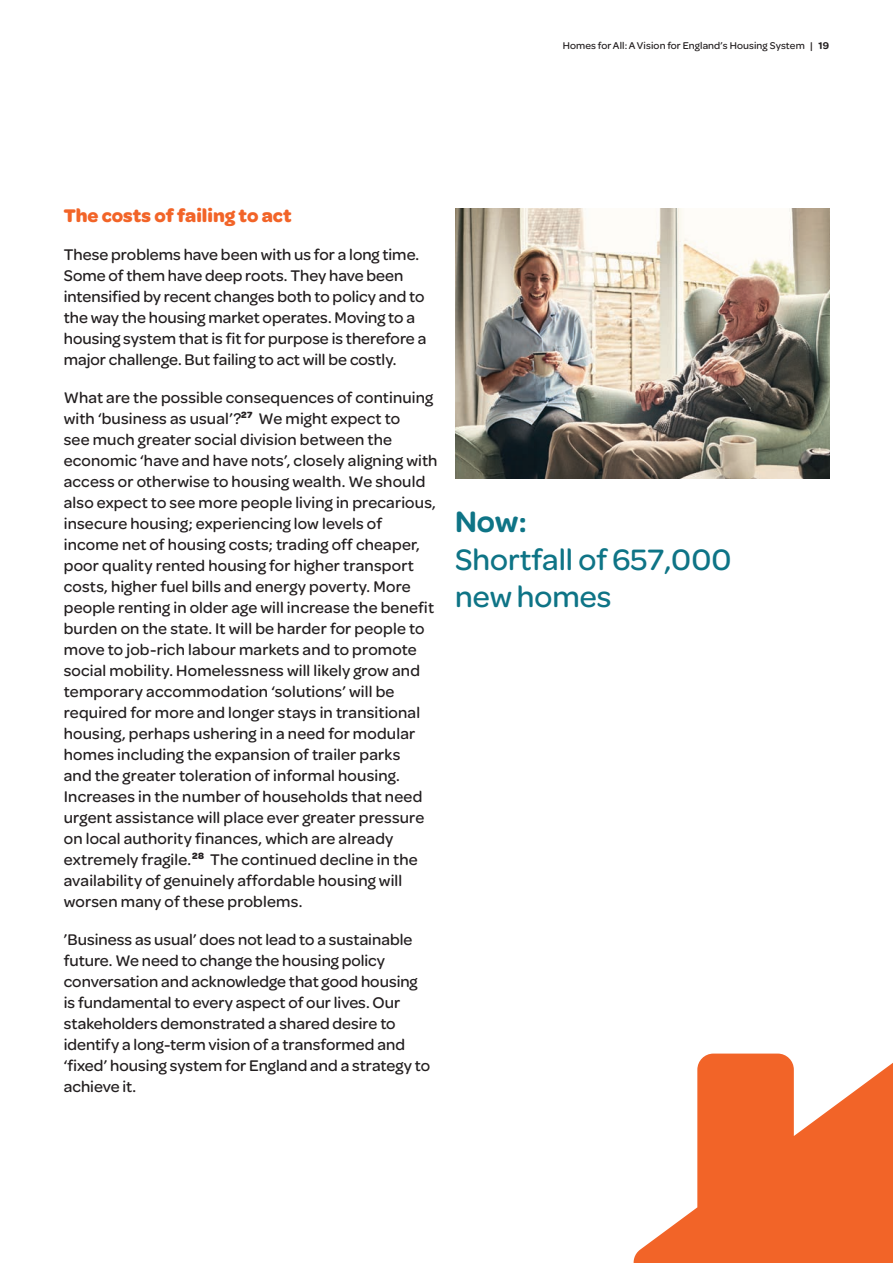
<style>
.page{position:relative;width:893px;height:1263px;background:#fff}
.page>*{position:absolute;margin:0;border:0;box-sizing:border-box;transform-origin:0 0}
.t1{font:500 31.5px/37.5px "Omnes";color:#0e7486}
.t2{font:600 31.5px "Omnes";color:#0e7486}
.t3{font:700 19.5px "Omnes";color:#f26428}
.t4{font:500 16.5px/21px "Omnes";letter-spacing:.005em;color:#231f20}
.t5{font:500 10.5px "Omnes";letter-spacing:.01em;color:#231f20}
.s1{font-weight:600}
</style>
<div class="page">
<svg style="left:633px;top:1053px;width:260px;height:210px;fill:#f26428"></svg>
<img style="left:455px;top:208px;width:375px;height:271px">
<p class="t5" style="left:563px;top:39px;width:268px">Homes for All: A Vision for England’s Housing System | <span class="s1">19</span></p>
<p class="t3" style="left:64px;top:204px;width:229px">The costs of failing to act</p>
<p class="t4" style="left:64px;top:243px;width:364px">These problems have been with us for a long time.<br>Some of them have deep roots. They have been intensified by recent changes both to policy and to the way the housing market operates. Moving to a housing system that is fit for purpose is therefore a major challenge. But failing to act will be costly.</p>
<p class="t4" style="left:64px;top:386px;width:375px">What are the possible consequences of continuing with ‘business as usual’?<sup>27</sup> We might expect to<br>see much greater social division between the economic ‘have and have nots’, closely aligning with access or otherwise to housing wealth. We should also expect to see more people living in precarious, insecure housing; experiencing low levels of income net of housing costs; trading off cheaper, poor quality rented housing for higher transport costs, higher fuel bills and energy poverty. More people renting in older age will increase the benefit burden on the state. It will be harder for people to move to job-rich labour markets and to promote social mobility. Homelessness will likely grow and temporary accommodation ‘solutions’ will be required for more and longer stays in transitional housing, perhaps ushering in a need for modular homes including the expansion of trailer parks<br>and the greater toleration of informal housing.<br>Increases in the number of households that need urgent assistance will place ever greater pressure on local authority finances, which are already extremely fragile.<sup>28</sup> The continued decline in the availability of genuinely affordable housing will worsen many of these problems.</p>
<p class="t4" style="left:64px;top:928px;width:368px">’Business as usual’ does not lead to a sustainable future. We need to change the housing policy conversation and acknowledge that good housing is fundamental to every aspect of our lives. Our stakeholders demonstrated a shared desire to identify a long-term vision of a transformed and ‘fixed’ housing system for England and a strategy to achieve it.</p>
<h1 class="t2" style="left:455px;top:504px;width:73px">Now:</h1>
<h1 class="t1" style="left:455px;top:539px;width:278px">Shortfall of 657,000 new homes</h1>
</div>
